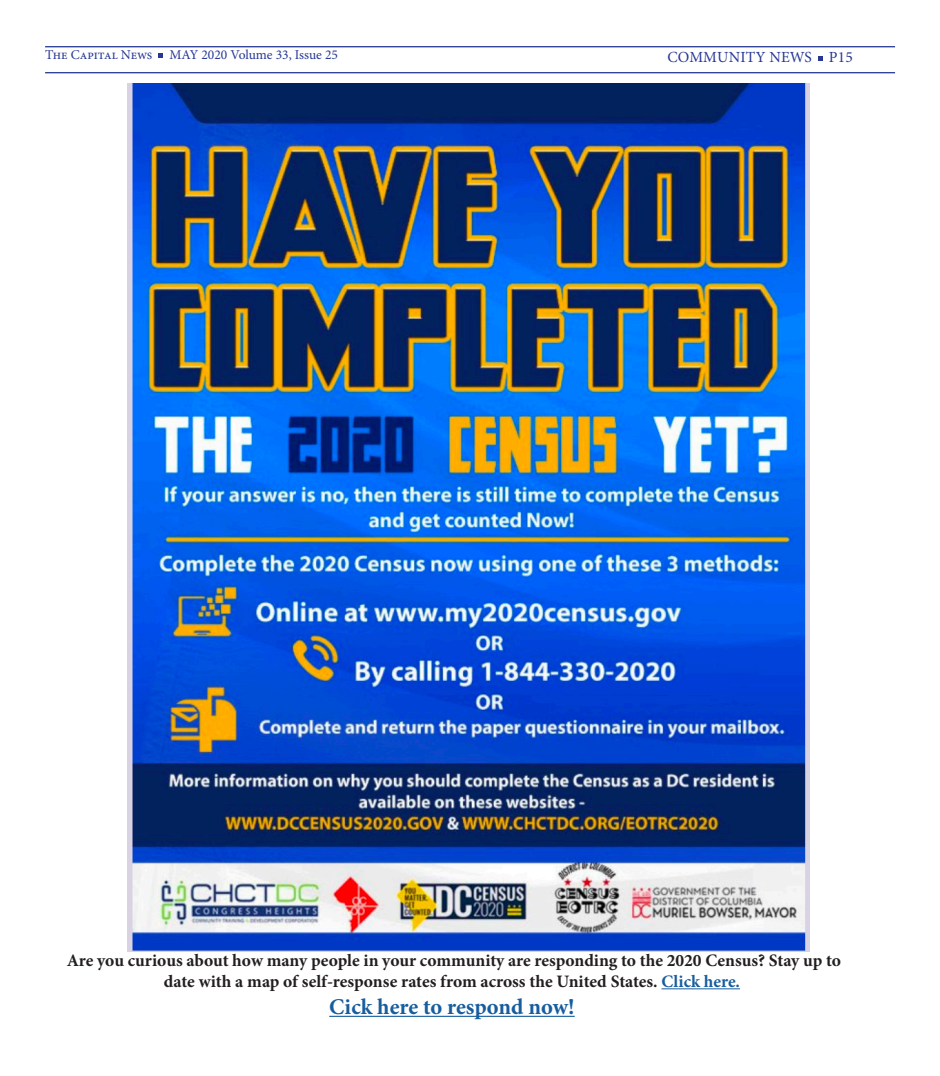
<style>
.page{position:relative;width:940px;height:1076px;background:#fff}
.page>*{position:absolute;margin:0;border:0;box-sizing:border-box;transform-origin:0 0}
.t1{font:700 22.5px "Minion Pro";color:#175d9e}
.t2{font:700 17.5px/21px "Minion Pro";color:#231f20;text-align:center}
.t3{font:15.5px "Minion Pro";letter-spacing:.01em;color:#263893}
.t4{font:13.5px "Minion Pro";color:#263893}
.s1{color:#175d9e}
</style>
<div class="page">
<svg style="left:159px;top:53px;width:4px;height:4px"></svg>
<svg style="left:818px;top:56px;width:4px;height:5px"></svg>
<hr style="left:45px;top:46px;width:850px;height:1px;background:#263893">
<hr style="left:45px;top:72px;width:850px;height:1px;background:#263893">
<hr style="left:661px;top:988px;width:79px;height:1px;background:#175d9e">
<hr style="left:329px;top:1016px;width:246px;height:1px;background:#175d9e">
<img style="left:127px;top:84px;width:682px;height:868px">
<p class="t4" style="left:45px;top:45px;width:109px">The Capital News</p>
<p class="t4" style="left:169px;top:45px;width:170px">MAY 2020 Volume 33, Issue 25</p>
<p class="t3" style="left:667px;top:47px;width:187px">COMMUNITY NEWS P15</p>
<p class="t2" style="left:67px;top:950px;width:775px">Are you curious about how many people in your community are responding to the 2020 Census? Stay up to date with a map of self-response rates from across the United States. <span class="s1">Click here.</span></p>
<p class="t1" style="left:329px;top:991px;width:247px">Cick here to respond now!</p>
</div>
